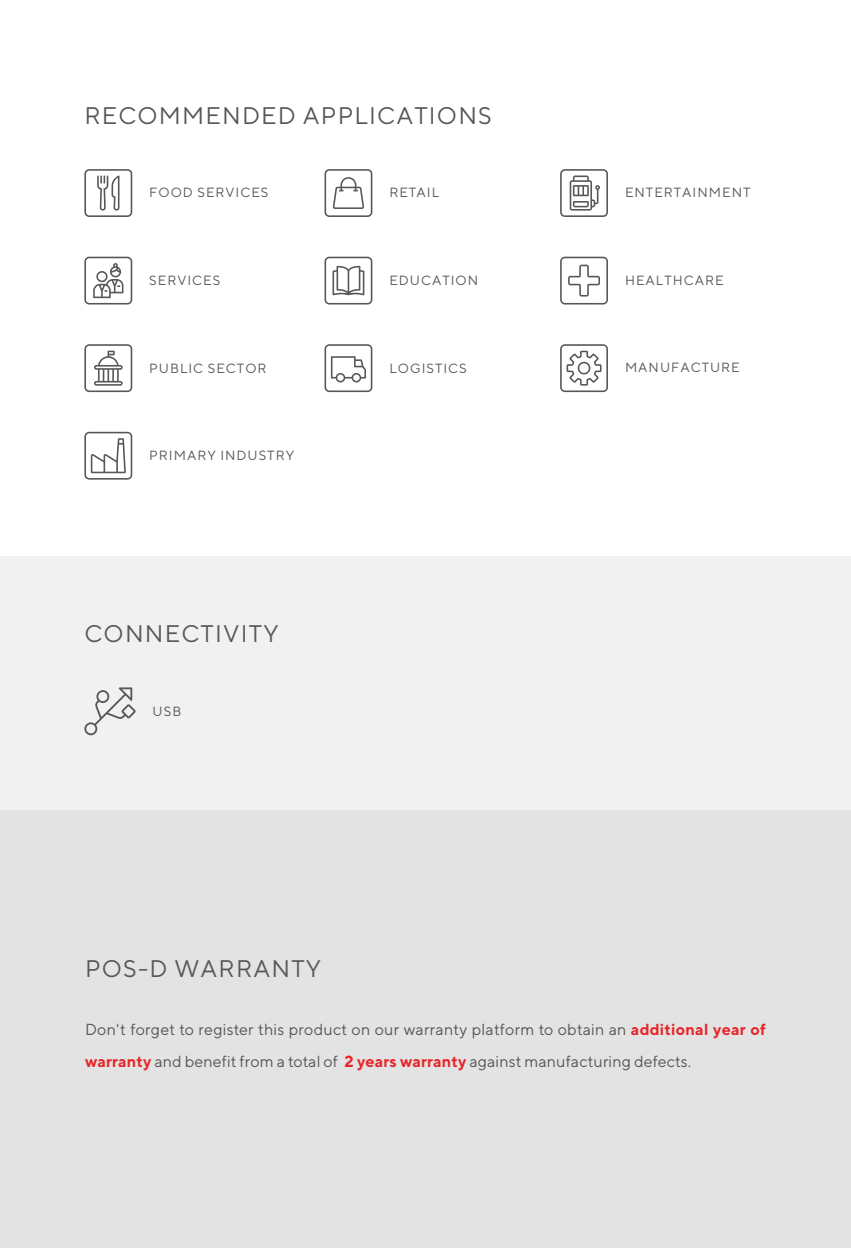
<style>
.page{position:relative;width:851px;height:1248px;background:#fff}
.page>*{position:absolute;margin:0;border:0;box-sizing:border-box;transform-origin:0 0}
.t1{font:24px "TT Norms";letter-spacing:.05em;color:#575756}
.t2{font:16px/32px "TT Norms";letter-spacing:.01em;color:#575756}
.t3{font:13.4px "TT Norms";letter-spacing:.075em;color:#575756}
.s1{font-weight:700;color:#e6272b}
</style>
<div class="page">
<svg style="left:84px;top:169px;width:48px;height:48px"></svg>
<svg style="left:324px;top:169px;width:48px;height:48px"></svg>
<svg style="left:560px;top:169px;width:48px;height:48px"></svg>
<svg style="left:560px;top:257px;width:48px;height:47px"></svg>
<svg style="left:324px;top:257px;width:48px;height:47px"></svg>
<svg style="left:560px;top:344px;width:48px;height:48px"></svg>
<svg style="left:324px;top:344px;width:48px;height:48px"></svg>
<svg style="left:84px;top:344px;width:48px;height:48px"></svg>
<svg style="left:84px;top:257px;width:48px;height:47px"></svg>
<svg style="left:84px;top:432px;width:48px;height:47px"></svg>
<div style="left:0;top:556px;width:850px;height:254px;background:#f1f1f1"></div>
<div style="left:0;top:810px;width:850px;height:437px;background:#e3e3e3"></div>
<svg style="left:84px;top:687px;width:52px;height:48px"></svg>
<h1 class="t1" style="left:84px;top:101px;width:409px">RECOMMENDED APPLICATIONS</h1>
<p class="t3" style="left:149px;top:184px;width:121px">FOOD SERVICES</p>
<p class="t3" style="left:389px;top:184px;width:51px">RETAIL</p>
<p class="t3" style="left:625px;top:184px;width:127px">ENTERTAINMENT</p>
<p class="t3" style="left:149px;top:272px;width:73px">SERVICES</p>
<p class="t3" style="left:389px;top:272px;width:90px">EDUCATION</p>
<p class="t3" style="left:625px;top:272px;width:100px">HEALTHCARE</p>
<p class="t3" style="left:149px;top:360px;width:119px">PUBLIC SECTOR</p>
<p class="t3" style="left:389px;top:360px;width:79px">LOGISTICS</p>
<p class="t3" style="left:625px;top:359px;width:116px">MANUFACTURE</p>
<p class="t3" style="left:149px;top:447px;width:146px">PRIMARY INDUSTRY</p>
<h1 class="t1" style="left:84px;top:619px;width:196px">CONNECTIVITY</h1>
<p class="t3" style="left:153px;top:702px;width:30px">USB</p>
<h1 class="t1" style="left:85px;top:953px;width:237px">POS-D WARRANTY</h1>
<p class="t2" style="left:85px;top:1013px;width:682px">Don't forget to register this product on our warranty platform to obtain an <span class="s1">additional year of warranty</span> and benefit from a total of <span class="s1">2 years warranty</span> against manufacturing defects.</p>
</div>
